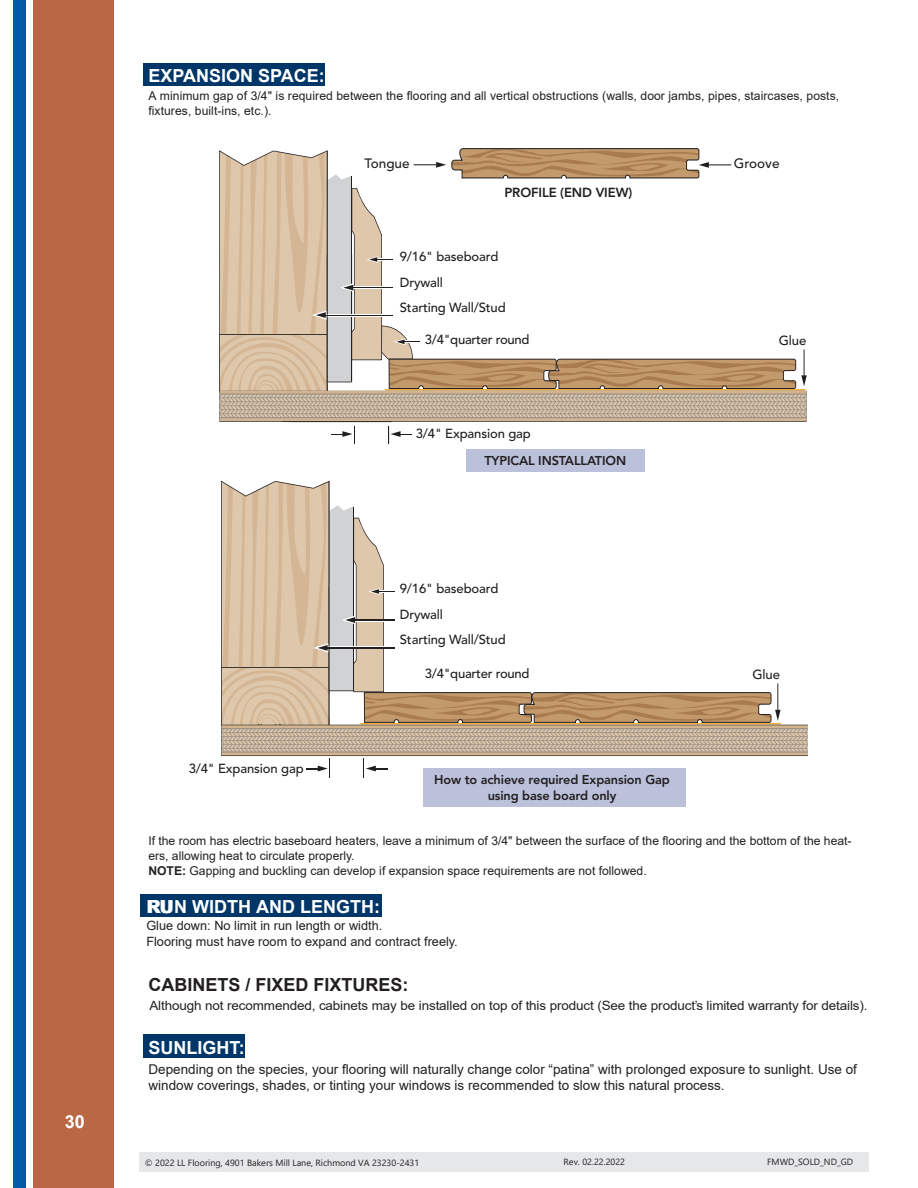
<style>
.page{position:relative;width:918px;height:1188px;background:#fff}
.page>*{position:absolute;margin:0;border:0;box-sizing:border-box;transform-origin:0 0}
.NONE_Paragraph_Style{font:700 18px "Arial";color:#fff}
.t1{font:700 18px "Arial";color:#231f20}
.t2{font:13.5px/16.6px "Arial";color:#231f20}
.t3{font:500 13.5px "Avenir";color:#231f20}
.t4{font:500 13.05px/25.3px "Avenir";letter-spacing:-.01em;color:#231f20}
.t5{font:800 13.05px "Avenir";letter-spacing:-.01em;color:#231f20}
.t6{font:12.75px "Arial";letter-spacing:-.01em;color:#231f20;scale:1.06 1}
.t7{font:12.75px/15.8px "Arial";letter-spacing:-.01em;color:#231f20}
.t8{font:800 12.75px/15.5px "Avenir";letter-spacing:-.01em;color:#231f20;text-align:center}
.NONE_Paragraph_Style-2{font:12.15px/15px "Arial";color:#231f20}
.t9{font:9px "Yu Gothic UI";color:#231f20}
.s1{font-weight:700}
</style>
<div class="page">
<div style="left:423px;top:769px;width:263px;height:38px;background:#bbc1db"></div>
<div style="left:466px;top:449px;width:179px;height:22px;background:#bbc1db"></div>
<div style="left:144px;top:1035px;width:101px;height:22px;background:#003768"></div>
<div style="left:141px;top:894px;width:241px;height:23px;background:#003768"></div>
<div style="left:144px;top:63px;width:181px;height:23px;background:#003768"></div>
<div style="left:14px;top:0;width:12px;height:1188px;background:#015ba9"></div>
<div style="left:33px;top:0;width:81px;height:1188px;background:#b96745"></div>
<img style="left:219px;top:392px;width:588px;height:51px">
<svg style="left:219px;top:148px;width:588px;height:244px"></svg>
<svg style="left:306px;top:758px;width:24px;height:20px"></svg>
<svg style="left:221px;top:481px;width:560px;height:233px"></svg>
<img style="left:221px;top:714px;width:587px;height:42px">
<svg style="left:366px;top:765px;width:21px;height:7px"></svg>
<svg style="left:389px;top:426px;width:23px;height:17px"></svg>
<div style="left:139px;top:1152px;width:729px;height:19px;background:#e6e7e9"></div>
<h1 class="NONE_Paragraph_Style" style="left:65px;top:1109px;width:22px">30</h1>
<p class="NONE_Paragraph_Style" style="left:148px;top:63px;width:178px">EXPANSION SPACE:</p>
<p class="NONE_Paragraph_Style-2" style="left:148px;top:88px;width:692px">A minimum gap of 3/4" is required between the flooring and all vertical obstructions (walls, door jambs, pipes, staircases, posts, fixtures, built-ins, etc.).</p>
<p class="t3" style="left:365px;top:156px;width:47px">Tongue</p>
<p class="t3" style="left:734px;top:156px;width:47px">Groove</p>
<p class="t5" style="left:504px;top:185px;width:129px">PROFILE (END VIEW)</p>
<p class="t4" style="left:189px;top:756px;width:117px">3/4" Expansion gap</p>
<p class="t4" style="left:400px;top:244px;width:107px">9/16" baseboard<br>Drywall<br>Starting Wall/Stud</p>
<p class="t4" style="left:425px;top:328px;width:106px">3/4"quarter round</p>
<p class="t4" style="left:416px;top:421px;width:117px">3/4" Expansion gap</p>
<p class="t8" style="left:484px;top:453px;width:143px">TYPICAL INSTALLATION</p>
<p class="t4" style="left:400px;top:577px;width:107px">9/16" baseboard<br>Drywall<br>Starting Wall/Stud</p>
<p class="t4" style="left:425px;top:661px;width:106px">3/4"quarter round</p>
<p class="t8" style="left:434px;top:772px;width:237px">How to achieve required Expansion Gap using base board only</p>
<p class="t4" style="left:779px;top:328px;width:29px">Glue</p>
<p class="t4" style="left:753px;top:662px;width:29px">Glue</p>
<p class="NONE_Paragraph_Style-2" style="left:148px;top:833px;width:705px">If the room has electric baseboard heaters, leave a minimum of 3/4" between the surface of the flooring and the bottom of the heat&shy;ers, allowing heat to circulate properly.<br><span class="s1">NOTE:</span> Gapping and buckling can develop if expansion space requirements are not followed.</p>
<h1 class="NONE_Paragraph_Style" style="left:147px;top:894px;width:27px">RU</h1>
<h1 class="NONE_Paragraph_Style" style="left:148px;top:894px;width:233px">RUN WIDTH AND LENGTH:</h1>
<p class="t7" style="left:146px;top:918px;width:313px">Glue down: No limit in run length or width.<br>Flooring must have room to expand and contract freely.</p>
<h1 class="t1" style="left:148px;top:972px;width:262px">CABINETS / FIXED FIXTURES:</h1>
<p class="t6" style="left:149px;top:996px;width:679px">Although not recommended, cabinets may be installed on top of this product (See the product’s limited warranty for details).</p>
<h1 class="NONE_Paragraph_Style" style="left:148px;top:1035px;width:98px">SUNLIGHT:</h1>
<p class="t2" style="left:149px;top:1060px;width:710px">Depending on the species, your flooring will naturally change color “patina” with prolonged exposure to sunlight. Use of window coverings, shades, or tinting your windows is recommended to slow this natural process.</p>
<p class="t9" style="left:145px;top:1154px;width:276px">© 2022 LL Flooring, 4901 Bakers Mill Lane, Richmond VA 23230-2431</p>
<p class="t9" style="left:564px;top:1153px;width:63px">Rev. 02.22.2022</p>
<p class="t9" style="left:767px;top:1153px;width:88px">FMWD_SOLD_ND_GD</p>
</div>
